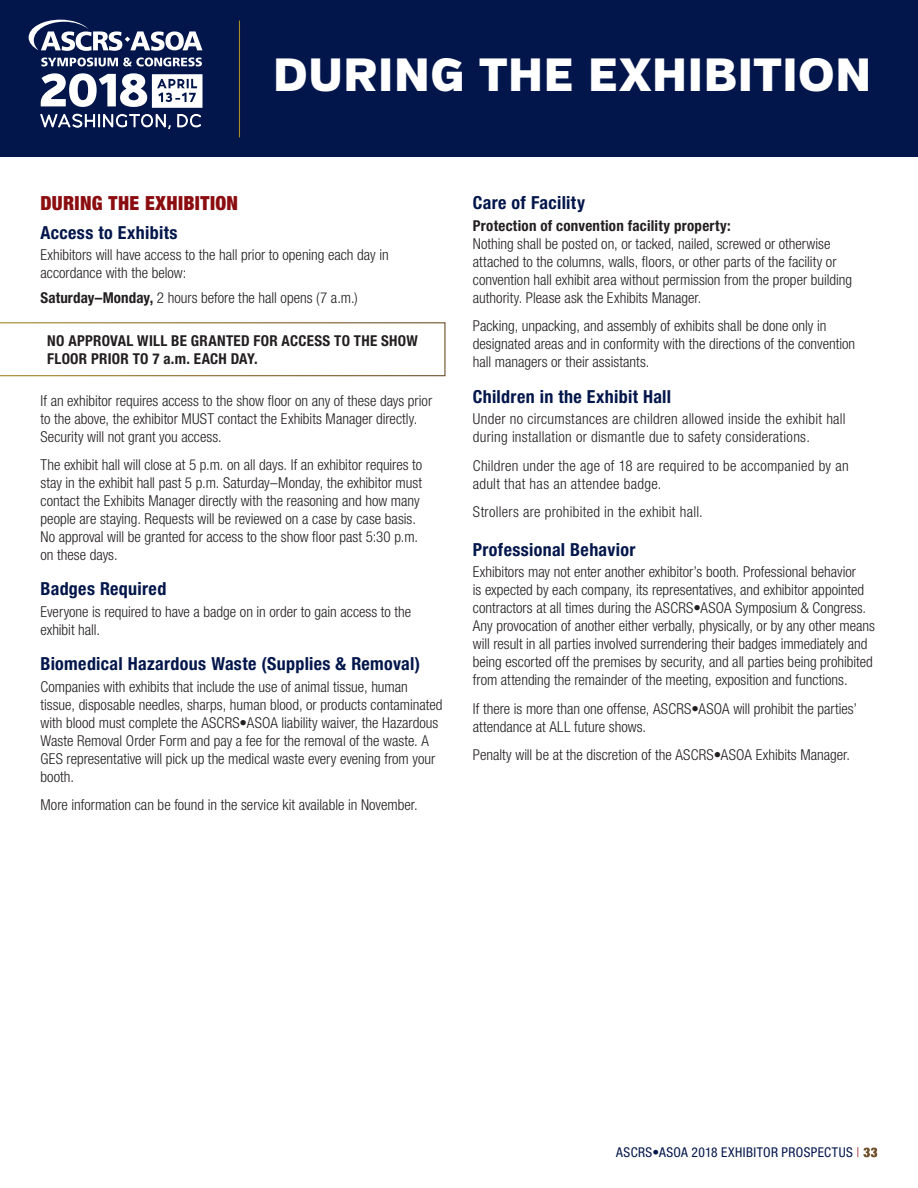
<style>
.page{position:relative;width:918px;height:1188px;background:#fff}
.page>*{position:absolute;margin:0;border:0;box-sizing:border-box;transform-origin:0 0}
.t1{font:900 46.5px "Verb";letter-spacing:.025em;color:#fff}
.t2{font:900 condensed 19.5px "Helvetica Neue LT Std";letter-spacing:.02em;color:#8b0d10}
.t3{font:700 condensed 18px "Helvetica Neue LT Std";letter-spacing:.02em;color:#02164b}
.t4{font:300 condensed 15px/18px "Helvetica Neue LT Std";color:#231f20}
.t5{font:300 condensed 15px/18px "Helvetica Neue LT Std";letter-spacing:.02em;color:#231f20}
.t6{font:700 condensed 15px/18px "Helvetica Neue LT Std";letter-spacing:.02em;color:#231f20}
.t7{font:condensed 13.5px "Helvetica Neue LT Std";letter-spacing:.03em;color:#02164b}
.s1{font-weight:700}
.s2{font-weight:300;color:#8b0d10}
.s3{font-weight:900;color:#fff}
</style>
<div class="page">
<div style="left:0;top:0;width:918px;height:157px;background:#02164b"></div>
<hr style="left:239px;top:21px;width:1px;height:116px;background:#fff">
<svg style="left:29px;top:20px;width:173px;height:31px"></svg>
<svg style="left:40px;top:114px;width:161px;height:15px"></svg>
<svg style="left:41px;top:58px;width:161px;height:8px"></svg>
<svg style="left:41px;top:73px;width:161px;height:35px"></svg>
<svg style="left:0;top:322px;width:446px;height:54px"></svg>
<p class="t1" style="left:273px;top:46px;width:599px">DURING THE EXHIBITION</p>
<p class="t2" style="left:40px;top:192px;width:199px">DURING THE EXHIBITION</p>
<p class="t3" style="left:40px;top:222px;width:139px">Access to Exhibits</p>
<p class="t4" style="left:40px;top:246px;width:350px">Exhibitors will have access to the hall prior to opening each day in accordance with the below:</p>
<p class="t4" style="left:40px;top:289px;width:319px"><span class="s1">Saturday–Monday,</span> 2 hours before the hall opens (7 a.m.)</p>
<p class="t6" style="left:47px;top:331px;width:372px">NO APPROVAL WILL BE GRANTED FOR ACCESS TO THE SHOW<br>FLOOR PRIOR TO 7 a.m. EACH DAY.</p>
<p class="t4" style="left:40px;top:391px;width:393px">If an exhibitor requires access to the show floor on any of these days prior to the above, the exhibitor MUST contact the Exhibits Manager directly.<br>Security will not grant you access.</p>
<p class="t4" style="left:40px;top:456px;width:383px">The exhibit hall will close at 5 p.m. on all days. If an exhibitor requires to stay in the exhibit hall past 5 p.m. Saturday–Monday, the exhibitor must contact the Exhibits Manager directly with the reasoning and how many people are staying. Requests will be reviewed on a case by case basis.</p>
<p class="t4" style="left:40px;top:528px;width:379px">No approval will be granted for access to the show floor past 5:30 p.m.</p>
<p class="t4" style="left:40px;top:546px;width:79px">on these days.</p>
<p class="t3" style="left:40px;top:578px;width:127px">Badges Required</p>
<p class="t4" style="left:40px;top:603px;width:372px">Everyone is required to have a badge on in order to gain access to the exhibit hall.</p>
<p class="t3" style="left:40px;top:653px;width:381px">Biomedical Hazardous Waste (Supplies &amp; Removal)</p>
<p class="t4" style="left:40px;top:677px;width:403px">Companies with exhibits that include the use of animal tissue, human tissue, disposable needles, sharps, human blood, or products contaminated with blood must complete the ASCRS•ASOA liability waiver, the Hazardous Waste Removal Order Form and pay a fee for the removal of the waste. A GES representative will pick up the medical waste every evening from your booth.</p>
<p class="t4" style="left:40px;top:796px;width:379px">More information can be found in the service kit available in November.</p>
<p class="t3" style="left:473px;top:192px;width:114px">Care of Facility</p>
<p class="t6" style="left:473px;top:216px;width:259px">Protection of convention facility property:</p>
<p class="t4" style="left:473px;top:234px;width:381px">Nothing shall be posted on, or tacked, nailed, screwed or otherwise attached to the columns, walls, floors, or other parts of the facility or convention hall exhibit area without permission from the proper building authority. Please ask the Exhibits Manager.</p>
<p class="t4" style="left:473px;top:317px;width:384px">Packing, unpacking, and assembly of exhibits shall be done only in designated areas and in conformity with the directions of the convention</p>
<p class="t4" style="left:473px;top:353px;width:178px">hall managers or their assistants.</p>
<p class="t3" style="left:473px;top:385px;width:200px">Children in the Exhibit Hall</p>
<p class="t5" style="left:473px;top:410px;width:374px">Under no circumstances are children allowed inside the exhibit hall during installation or dismantle due to safety considerations.</p>
<p class="t5" style="left:473px;top:456px;width:377px">Children under the age of 18 are required to be accompanied by an adult that has an attendee badge.</p>
<p class="t5" style="left:473px;top:503px;width:231px">Strollers are prohibited in the exhibit hall.</p>
<p class="t3" style="left:473px;top:538px;width:164px">Professional Behavior</p>
<p class="t4" style="left:473px;top:563px;width:404px">Exhibitors may not enter another exhibitor’s booth. Professional behavior<br>is expected by each company, its representatives, and exhibitor appointed contractors at all times during the ASCRS•ASOA Symposium &amp; Congress.<br>Any provocation of another either verbally, physically, or by any other means will result in all parties involved surrendering their badges immediately and being escorted off the premises by security, and all parties being prohibited from attending the remainder of the meeting, exposition and functions.</p>
<p class="t4" style="left:473px;top:699px;width:386px">If there is more than one offense, ASCRS•ASOA will prohibit the parties’ attendance at ALL future shows.</p>
<p class="t4" style="left:473px;top:746px;width:379px">Penalty will be at the discretion of the ASCRS•ASOA Exhibits Manager.</p>
<p class="t7" style="left:616px;top:1145px;width:263px">ASCRS•ASOA 2018 EXHIBITOR PROSPECTUS <span class="s2">|</span> <span class="s3">33</span></p>
</div>
